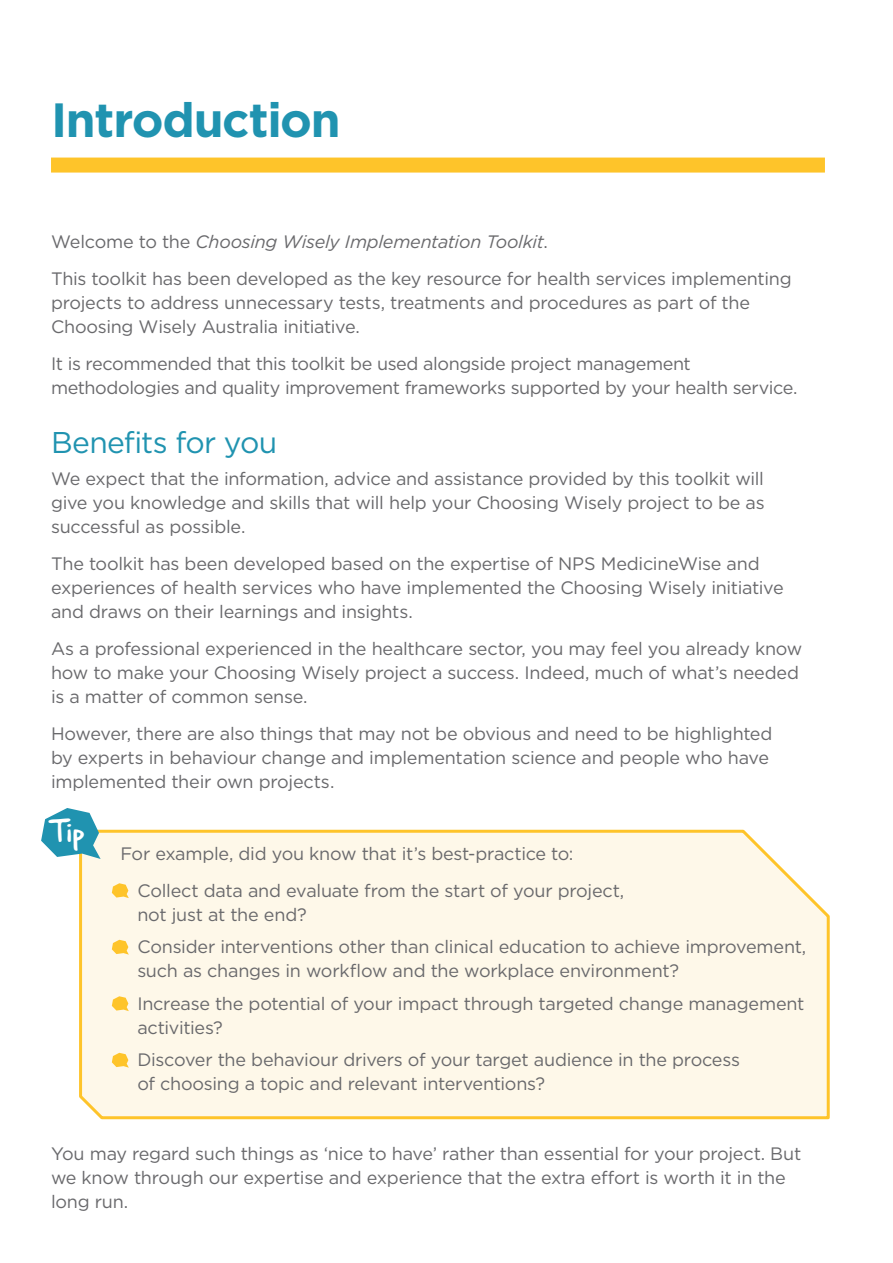
<style>
.page{position:relative;width:893px;height:1263px;background:#fff}
.page>*{position:absolute;margin:0;border:0;box-sizing:border-box;transform-origin:0 0}
._00_Section_Head_L2{font:700 48px "Gotham";letter-spacing:-.025em;color:#2093b0}
._01_Head_-_H2{font:30px "Gotham";letter-spacing:-.02em;color:#2093b0}
.t1{font:24px "Hand Of Sean Demo";color:#fff}
.Body_Copy{font:18px/24px "Gotham";letter-spacing:-.015em;color:#69696c}
.Body_Copy-2{font:italic 18px "Gotham";letter-spacing:-.015em;color:#69696c}
.s1{font-style:normal}
</style>
<div class="page">
<div style="left:51px;top:158px;width:774px;height:15px;background:#fec42a"></div>
<div style="left:79px;top:829px;width:751px;height:291px;background:#fef8e9"></div>
<svg style="left:41px;top:808px;width:60px;height:51px"></svg>
<p class="_00_Section_Head_L2" style="left:51px;top:89px;width:291px">Introduction</p>
<p class="Body_Copy-2" style="left:51px;top:230px;width:498px"><span class="s1">Welcome to the</span> Choosing Wisely Implementation Toolkit<span class="s1">.</span></p>
<p class="Body_Copy" style="left:51px;top:266px;width:742px">This toolkit has been developed as the key resource for health services implementing projects to address unnecessary tests, treatments and procedures as part of the<br>Choosing Wisely Australia initiative.</p>
<p class="Body_Copy" style="left:51px;top:351px;width:748px">It is recommended that this toolkit be used alongside project management methodologies and quality improvement frameworks supported by your health service.</p>
<h2 class="_01_Head_-_H2" style="left:51px;top:423px;width:228px">Benefits for you</h2>
<p class="Body_Copy" style="left:51px;top:467px;width:715px;text-align:justify">We expect that the information, advice and assistance provided by this toolkit will give you knowledge and skills that will help your Choosing Wisely project to be as successful as possible.</p>
<p class="Body_Copy" style="left:51px;top:551px;width:734px">The toolkit has been developed based on the expertise of NPS MedicineWise and experiences of health services who have implemented the Choosing Wisely initiative and draws on their learnings and insights.</p>
<p class="Body_Copy" style="left:51px;top:636px;width:753px">As a professional experienced in the healthcare sector, you may feel you already know how to make your Choosing Wisely project a success. Indeed, much of what’s needed is a matter of common sense.</p>
<p class="Body_Copy" style="left:51px;top:721px;width:723px">However, there are also things that may not be obvious and need to be highlighted by experts in behaviour change and implementation science and people who have implemented their own projects.</p>
<h3 class="t1" style="left:51px;top:819px;width:35px">Tip</h3>
<p class="Body_Copy" style="left:137px;top:835px;width:488px;line-height:36.8px;text-indent:-17px">For example, did you know that it’s best-practice to:<br>Collect data and evaluate from the start of your project,</p>
<p class="Body_Copy" style="left:137px;top:898px;width:670px;line-height:32.5px">not just at the end?<br>Consider interventions other than clinical education to achieve improvement,</p>
<p class="Body_Copy" style="left:137px;top:954px;width:669px;line-height:32.5px">such as changes in workflow and the workplace environment?<br>Increase the potential of your impact through targeted change management</p>
<p class="Body_Copy" style="left:137px;top:1011px;width:604px;line-height:32.5px">activities?<br>Discover the behaviour drivers of your target audience in the process</p>
<p class="Body_Copy" style="left:137px;top:1071px;width:409px">of choosing a topic and relevant interventions?</p>
<p class="Body_Copy" style="left:51px;top:1142px;width:752px">You may regard such things as ‘nice to have’ rather than essential for your project. But we know through our expertise and experience that the extra effort is worth it in the long run.</p>
</div>
